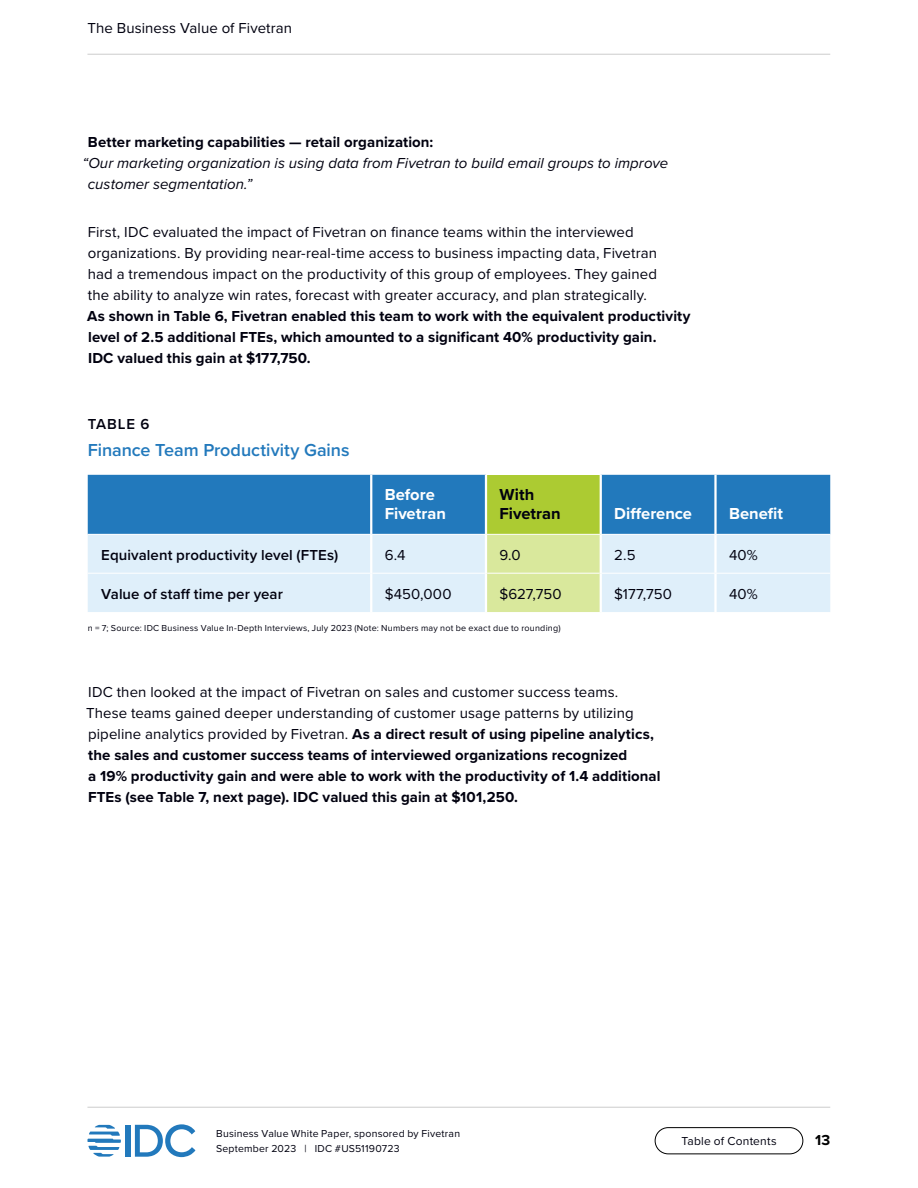
<style>
.page{position:relative;width:918px;height:1188px;background:#fff}
.page>*{position:absolute;margin:0;border:0;box-sizing:border-box;transform-origin:0 0}
.Table_-_Heading{font:600 18px "Proxima Nova";letter-spacing:-.005em;color:#2279bc}
.Table_-_Column_title__left_align{font:700 16.5px/19.5px "Proxima Nova";color:#fff}
.Table___Column_title_highlighted{font:700 16.5px/19.5px "Proxima Nova";color:#01010f}
.P____0_25{font:15px/21px "Proxima Nova";letter-spacing:.005em;color:#01010f}
.P____0_25-2{font:700 15px/21px "Proxima Nova";letter-spacing:.005em;color:#01010f}
.P_-_Testimonial_quote{font:italic 15px/21px "Proxima Nova";letter-spacing:.005em;color:#01010f}
.Table___Row_title{font:600 15px "Proxima Nova";letter-spacing:.005em;color:#01010f}
.P_-_Testimonial_bold_intro{font:700 15px "Proxima Nova";letter-spacing:.005em;color:#01010f}
.Table_-_Text__left_align{font:15px "Proxima Nova";letter-spacing:.005em;color:#01010f}
.Table_-_Identifier{font:600 15px "Proxima Nova";letter-spacing:.055em;color:#01010f}
.t1{font:700 15px "Proxima Nova";color:#000}
.t2{font:12px "Proxima Nova";letter-spacing:.015em;color:#01010f}
.t3{font:10.5px/15px "Proxima Nova";letter-spacing:.02em;color:#01010f}
.Table_-_Notes_and_sources{font:9px "Proxima Nova";letter-spacing:.025em;color:#01010f}
.s1{font-weight:700}
.s2{font-weight:400}
</style>
<div class="page">
<div style="left:126px;top:1125px;width:5px;height:32px;background:#2279bc"></div>
<svg style="left:135px;top:1124px;width:60px;height:33px"></svg>
<svg style="left:87px;top:1125px;width:34px;height:32px"></svg>
<div style="left:655px;top:1127px;width:148px;height:27px;border:1px solid #000;border-radius:13px"></div>
<hr style="left:87px;top:54px;width:743px;height:1px;background:#ccc">
<hr style="left:87px;top:1107px;width:743px;height:1px;background:#ccc">
<div style="left:88px;top:475px;width:742px;height:59px;background:#2279bc"></div>
<div style="left:486px;top:475px;width:115px;height:59px;background:#accb32"></div>
<div style="left:88px;top:535px;width:742px;height:77px;background:#dfeffa"></div>
<div style="left:487px;top:535px;width:113px;height:77px;background:#d9e89c"></div>
<hr style="left:714px;top:535px;width:3px;height:38px;background:#fff">
<hr style="left:714px;top:574px;width:3px;height:38px;background:#fff">
<hr style="left:487px;top:573px;width:113px;height:1px;background:#fff">
<hr style="left:602px;top:573px;width:114px;height:1px;background:#fff">
<hr style="left:716px;top:573px;width:114px;height:1px;background:#fff">
<hr style="left:88px;top:573px;width:282px;height:1px;background:#fff">
<hr style="left:372px;top:573px;width:113px;height:1px;background:#fff">
<hr style="left:370px;top:475px;width:2px;height:59px;background:#fff">
<hr style="left:714px;top:475px;width:3px;height:59px;background:#fff">
<hr style="left:485px;top:475px;width:2px;height:59px;background:#fff">
<hr style="left:600px;top:475px;width:2px;height:59px;background:#fff">
<hr style="left:370px;top:535px;width:2px;height:38px;background:#fff">
<hr style="left:370px;top:573px;width:2px;height:39px;background:#fff">
<hr style="left:485px;top:535px;width:2px;height:38px;background:#fff">
<hr style="left:600px;top:535px;width:2px;height:38px;background:#fff">
<hr style="left:485px;top:573px;width:2px;height:39px;background:#fff">
<hr style="left:600px;top:573px;width:2px;height:39px;background:#fff">
<p class="P____0_25" style="left:87px;top:17px;width:206px">The Business Value of Fivetran</p>
<p class="P_-_Testimonial_bold_intro" style="left:88px;top:131px;width:347px">Better marketing capabilities — retail organization:</p>
<p class="P_-_Testimonial_quote" style="left:88px;top:152px;width:582px;text-indent:-5px">“Our marketing organization is using data from Fivetran to build email groups to improve customer segmentation.”</p>
<p class="P____0_25" style="left:87px;top:221px;width:605px">First, IDC evaluated the impact of Fivetran on finance teams within the interviewed organizations. By providing near-real-time access to business impacting data, Fivetran<br>had a tremendous impact on the productivity of this group of employees. They gained<br>the ability to analyze win rates, forecast with greater accuracy, and plan strategically.<br><span class="s1">As shown in Table 6, Fivetran enabled this team to work with the equivalent productivity level of 2.5 additional FTEs, which amounted to a significant 40% productivity gain.<br>IDC valued this gain at $177,750.</span></p>
<p class="Table_-_Identifier" style="left:88px;top:413px;width:63px">TABLE 6</p>
<p class="Table_-_Heading" style="left:88px;top:437px;width:263px">Finance Team Productivity Gains</p>
<p class="Table_-_Column_title__left_align" style="left:385px;top:484px;width:63px">Before<br>Fivetran</p>
<p class="Table___Column_title_highlighted" style="left:500px;top:484px;width:63px">With<br>Fivetran</p>
<p class="Table_-_Column_title__left_align" style="left:614px;top:504px;width:79px">Difference</p>
<p class="Table_-_Column_title__left_align" style="left:729px;top:504px;width:56px">Benefit</p>
<p class="Table___Row_title" style="left:101px;top:544px;width:238px">Equivalent productivity level (FTEs)</p>
<p class="Table_-_Text__left_align" style="left:385px;top:544px;width:22px">6.4</p>
<p class="Table_-_Text__left_align" style="left:500px;top:544px;width:23px">9.0</p>
<p class="Table_-_Text__left_align" style="left:614px;top:544px;width:23px">2.5</p>
<p class="Table_-_Text__left_align" style="left:729px;top:544px;width:30px">40%</p>
<p class="Table___Row_title" style="left:101px;top:582px;width:183px">Value of staff time per year</p>
<p class="Table_-_Text__left_align" style="left:385px;top:582px;width:68px">$450,000</p>
<p class="Table_-_Text__left_align" style="left:500px;top:582px;width:64px">$627,750</p>
<p class="Table_-_Text__left_align" style="left:614px;top:582px;width:59px">$177,750</p>
<p class="Table_-_Text__left_align" style="left:729px;top:582px;width:30px">40%</p>
<p class="Table_-_Notes_and_sources" style="left:88px;top:622px;width:474px">n = 7; Source: IDC Business Value In-Depth Interviews, July 2023 (Note: Numbers may not be exact due to rounding)</p>
<p class="P____0_25-2" style="left:86px;top:681px;width:576px"><span class="s2">IDC then looked at the impact of Fivetran on sales and customer success teams.<br>These teams gained deeper understanding of customer usage patterns by utilizing pipeline analytics provided by Fivetran.</span> As a direct result of using pipeline analytics, the sales and customer success teams of interviewed organizations recognized<br>a 19% productivity gain and were able to work with the productivity of 1.4 additional FTEs (see Table 7, next page). IDC valued this gain at $101,250.</p>
<p class="t3" style="left:216px;top:1126px;width:246px">Business Value White Paper, sponsored by Fivetran<br>September 2023 | IDC #US51190723</p>
<p class="t2" style="left:681px;top:1132px;width:97px">Table of Contents</p>
<p class="t1" style="left:815px;top:1129px;width:17px">13</p>
</div>
